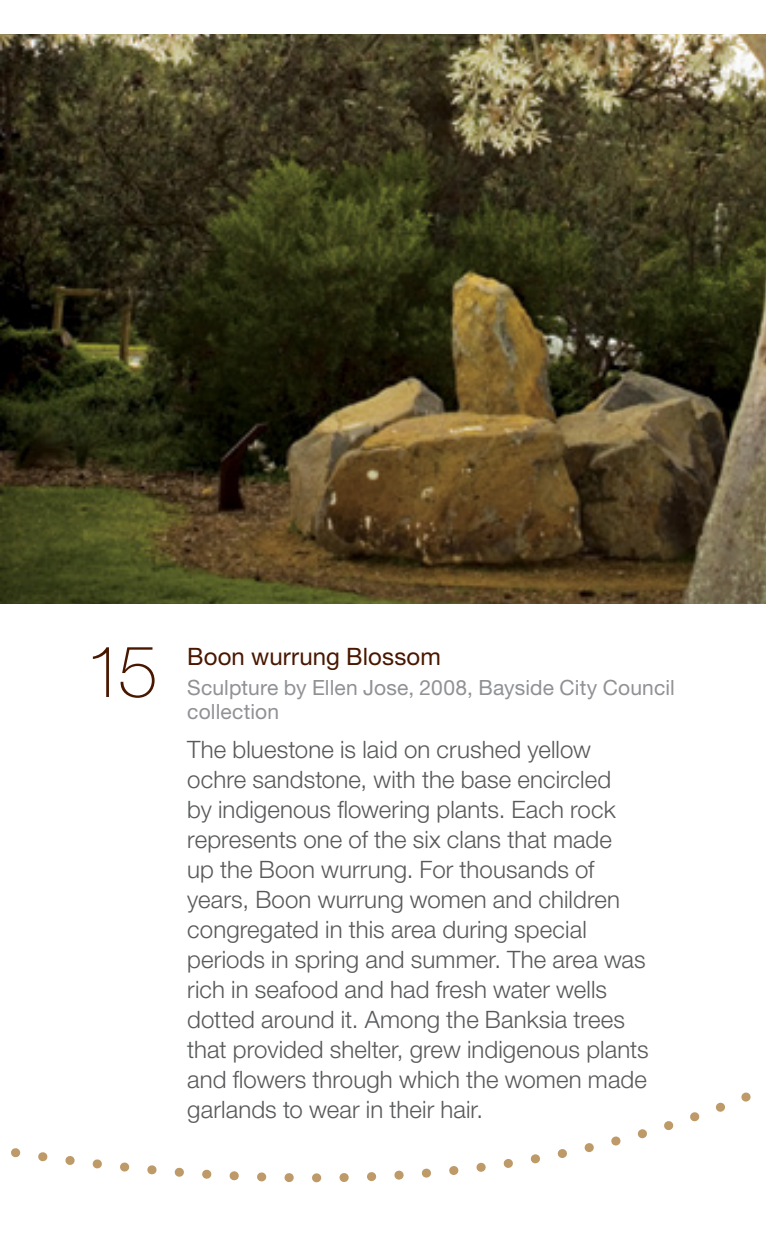
<style>
.page{position:relative;width:766px;height:1259px;background:#fff}
.page>*{position:absolute;margin:0;border:0;box-sizing:border-box;transform-origin:0 0}
.t1{font:100 72px "Helvetica Neue";color:#491700}
.t2{font:300 24px/30px "Helvetica Neue";letter-spacing:.005em;color:#58595b}
.t3{font:24px "Helvetica Neue";letter-spacing:.005em;color:#491700}
.t4{font:21px/24px "Helvetica Neue";letter-spacing:.005em;color:#909195}
</style>
<div class="page">
<img style="left:0;top:34px;width:765px;height:570px">
<svg style="left:11px;top:1092px;width:740px;height:91px"></svg>
<h1 class="t1" style="left:85px;top:630px;width:74px">15</h1>
<p class="t3" style="left:187px;top:642px;width:255px">Boon wurrung Blossom</p>
<p class="t4" style="left:187px;top:675px;width:489px">Sculpture by Ellen Jose, 2008, Bayside City Council collection</p>
<p class="t2" style="left:187px;top:734px;width:463px">The bluestone is laid on crushed yellow ochre sandstone, with the base encircled<br>by indigenous flowering plants. Each rock represents one of the six clans that made<br>up the Boon wurrung. For thousands of years, Boon wurrung women and children congregated in this area during special periods in spring and summer. The area was rich in seafood and had fresh water wells dotted around it. Among the Banksia trees that provided shelter, grew indigenous plants and flowers through which the women made garlands to wear in their hair.</p>
</div>
